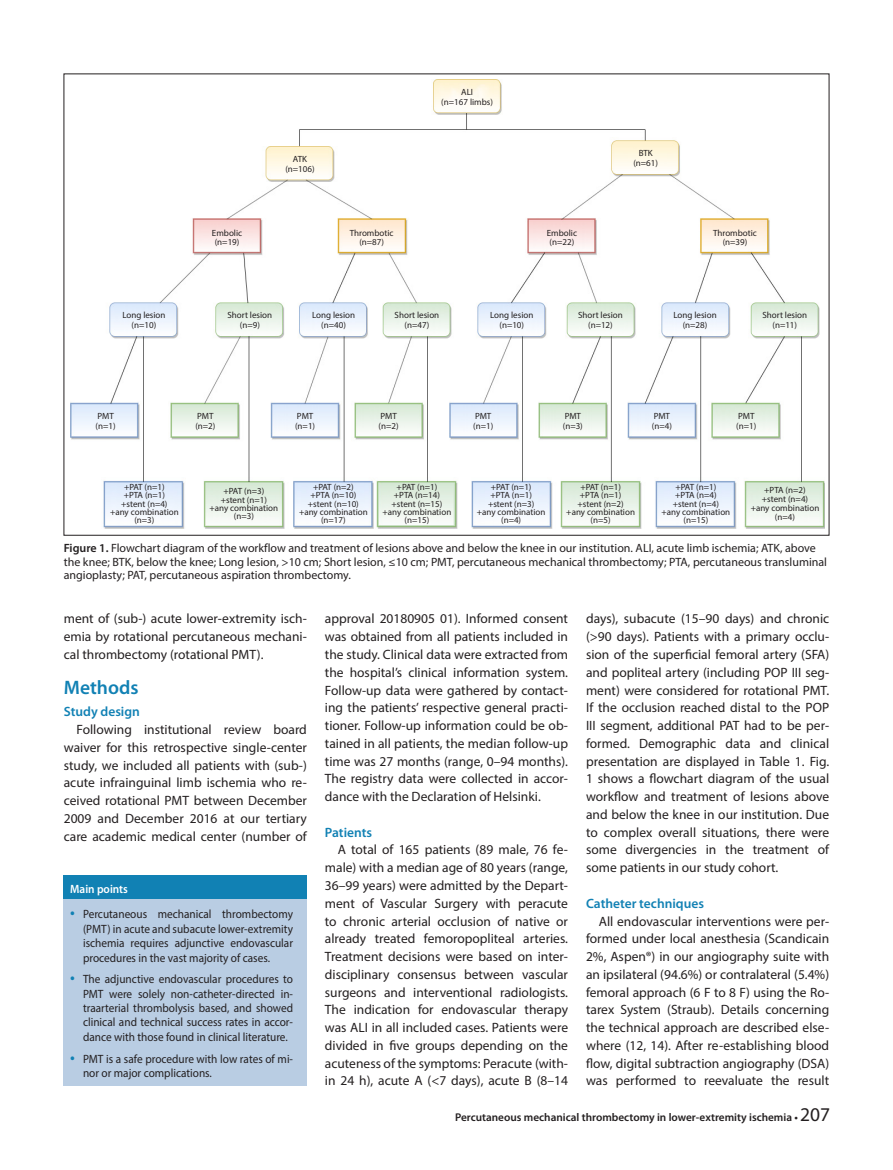
<style>
.page{position:relative;width:893px;height:1170px;background:#fff}
.page>*{position:absolute;margin:0;border:0;box-sizing:border-box;transform-origin:0 0}
.t1{font:600 19.5px "Myriad Pro";color:#1181b4}
.t2{font:13.5px/17.7px "Myriad Pro";color:#231f20;text-align:justify}
.t3{font:600 13.5px "Myriad Pro";color:#1181b4}
.t4{font:12px/14.4px "Myriad Pro";color:#231f20;text-align:justify;scale:.94 1}
.t5{font:12px/13.5px "Myriad Pro";color:#231f20}
.t6{font:600 12px "Myriad Pro";color:#fff;scale:.94 1}
.t7{font:600 11.25px "Myriad Pro";color:#231f20}
.t8{font:9px "Myriad Pro";color:#231f20}
.s1{font-weight:600}
.s2{font-size:18px;color:#1181b4}
.s3{font-weight:400;font-size:19.5px}
</style>
<div class="page">
<div style="left:63px;top:875px;width:244px;height:210px;background:#b9cde3"></div>
<div style="left:63px;top:875px;width:244px;height:24px;background:#1181b4"></div>
<img style="left:71px;top:80px;width:754px;height:448px">
<p class="t8" style="left:122px;top:309px;width:45px">Long lesion</p>
<p class="t8" style="left:132px;top:319px;width:26px">(n=10)</p>
<p class="t8" style="left:212px;top:227px;width:32px">Embolic</p>
<p class="t8" style="left:215px;top:237px;width:26px">(n=19)</p>
<p class="t8" style="left:293px;top:154px;width:16px">ATK</p>
<p class="t8" style="left:285px;top:163px;width:31px">(n=106)</p>
<p class="t8" style="left:350px;top:227px;width:45px">Thrombotic</p>
<p class="t8" style="left:359px;top:237px;width:26px">(n=87)</p>
<p class="t8" style="left:461px;top:87px;width:13px">ALI</p>
<p class="t8" style="left:441px;top:97px;width:53px">(n=167 limbs)</p>
<p class="t8" style="left:547px;top:227px;width:32px">Embolic</p>
<p class="t8" style="left:550px;top:237px;width:26px">(n=22)</p>
<p class="t8" style="left:639px;top:148px;width:16px">BTK</p>
<p class="t8" style="left:633px;top:157px;width:26px">(n=61)</p>
<p class="t8" style="left:713px;top:227px;width:45px">Thrombotic</p>
<p class="t8" style="left:723px;top:237px;width:26px">(n=39)</p>
<p class="t8" style="left:228px;top:309px;width:46px">Short lesion</p>
<p class="t8" style="left:240px;top:319px;width:22px">(n=9)</p>
<p class="t8" style="left:312px;top:309px;width:45px">Long lesion</p>
<p class="t8" style="left:321px;top:319px;width:26px">(n=40)</p>
<p class="t8" style="left:395px;top:309px;width:46px">Short lesion</p>
<p class="t8" style="left:405px;top:319px;width:26px">(n=47)</p>
<p class="t8" style="left:490px;top:309px;width:45px">Long lesion</p>
<p class="t8" style="left:499px;top:319px;width:26px">(n=10)</p>
<p class="t8" style="left:578px;top:309px;width:46px">Short lesion</p>
<p class="t8" style="left:588px;top:319px;width:26px">(n=12)</p>
<p class="t8" style="left:673px;top:309px;width:45px">Long lesion</p>
<p class="t8" style="left:683px;top:319px;width:26px">(n=28)</p>
<p class="t8" style="left:762px;top:309px;width:46px">Short lesion</p>
<p class="t8" style="left:772px;top:319px;width:26px">(n=11)</p>
<p class="t8" style="left:98px;top:411px;width:18px">PMT</p>
<p class="t8" style="left:96px;top:420px;width:22px">(n=1)</p>
<p class="t8" style="left:197px;top:411px;width:18px">PMT</p>
<p class="t8" style="left:195px;top:420px;width:22px">(n=2)</p>
<p class="t8" style="left:297px;top:411px;width:18px">PMT</p>
<p class="t8" style="left:295px;top:420px;width:22px">(n=1)</p>
<p class="t8" style="left:381px;top:411px;width:18px">PMT</p>
<p class="t8" style="left:379px;top:420px;width:22px">(n=2)</p>
<p class="t8" style="left:124px;top:481px;width:42px">+PAT (n=1)</p>
<p class="t8" style="left:124px;top:490px;width:43px">+PTA (n=1)</p>
<p class="t8" style="left:121px;top:498px;width:48px">+stent (n=4)</p>
<p class="t8" style="left:110px;top:506px;width:70px">+any combination</p>
<p class="t8" style="left:134px;top:514px;width:22px">(n=3)</p>
<p class="t8" style="left:224px;top:486px;width:42px">+PAT (n=3)</p>
<p class="t8" style="left:221px;top:494px;width:48px">+stent (n=1)</p>
<p class="t8" style="left:210px;top:502px;width:70px">+any combination</p>
<p class="t8" style="left:234px;top:510px;width:22px">(n=3)</p>
<p class="t8" style="left:313px;top:481px;width:42px">+PAT (n=2)</p>
<p class="t8" style="left:310px;top:490px;width:48px">+PTA (n=10)</p>
<p class="t8" style="left:308px;top:498px;width:52px">+stent (n=10)</p>
<p class="t8" style="left:299px;top:506px;width:70px">+any combination</p>
<p class="t8" style="left:321px;top:514px;width:26px">(n=17)</p>
<p class="t8" style="left:397px;top:481px;width:42px">+PAT (n=1)</p>
<p class="t8" style="left:394px;top:490px;width:48px">+PTA (n=14)</p>
<p class="t8" style="left:391px;top:498px;width:52px">+stent (n=15)</p>
<p class="t8" style="left:383px;top:506px;width:70px">+any combination</p>
<p class="t8" style="left:405px;top:514px;width:26px">(n=15)</p>
<p class="t8" style="left:475px;top:411px;width:18px">PMT</p>
<p class="t8" style="left:473px;top:420px;width:22px">(n=1)</p>
<p class="t8" style="left:565px;top:411px;width:18px">PMT</p>
<p class="t8" style="left:563px;top:420px;width:22px">(n=3)</p>
<p class="t8" style="left:654px;top:411px;width:18px">PMT</p>
<p class="t8" style="left:652px;top:420px;width:22px">(n=4)</p>
<p class="t8" style="left:738px;top:411px;width:18px">PMT</p>
<p class="t8" style="left:736px;top:420px;width:22px">(n=1)</p>
<p class="t8" style="left:491px;top:481px;width:42px">+PAT (n=1)</p>
<p class="t8" style="left:490px;top:490px;width:43px">+PTA (n=1)</p>
<p class="t8" style="left:488px;top:498px;width:48px">+stent (n=3)</p>
<p class="t8" style="left:477px;top:506px;width:70px">+any combination</p>
<p class="t8" style="left:501px;top:514px;width:22px">(n=4)</p>
<p class="t8" style="left:580px;top:481px;width:42px">+PAT (n=1)</p>
<p class="t8" style="left:580px;top:490px;width:43px">+PTA (n=1)</p>
<p class="t8" style="left:577px;top:498px;width:48px">+stent (n=2)</p>
<p class="t8" style="left:566px;top:506px;width:70px">+any combination</p>
<p class="t8" style="left:591px;top:514px;width:22px">(n=5)</p>
<p class="t8" style="left:676px;top:481px;width:42px">+PAT (n=1)</p>
<p class="t8" style="left:675px;top:490px;width:43px">+PTA (n=4)</p>
<p class="t8" style="left:673px;top:498px;width:48px">+stent (n=4)</p>
<p class="t8" style="left:662px;top:506px;width:70px">+any combination</p>
<p class="t8" style="left:684px;top:514px;width:26px">(n=15)</p>
<p class="t8" style="left:764px;top:484px;width:43px">+PTA (n=2)</p>
<p class="t8" style="left:762px;top:493px;width:48px">+stent (n=4)</p>
<p class="t8" style="left:751px;top:502px;width:70px">+any combination</p>
<p class="t8" style="left:775px;top:511px;width:22px">(n=4)</p>
<p class="t5" style="left:64px;top:541px;width:765px"><span class="s1">Figure 1.</span> Flowchart diagram of the workflow and treatment of lesions above and below the knee in our institution. ALI, acute limb ischemia; ATK, above the knee; BTK, below the knee; Long lesion, &gt;10 cm; Short lesion, ≤10 cm; PMT, percutaneous mechanical thrombectomy; PTA, percutaneous transluminal angioplasty; PAT, percutaneous aspiration thrombectomy.</p>
<p class="t2" style="left:64px;top:609px;width:245px">ment of (sub-) acute lower-extremity isch&shy;emia by rotational percutaneous mechani&shy;cal thrombectomy (rotational PMT).</p>
<p class="t1" style="left:64px;top:675px;width:76px">Methods</p>
<p class="t3" style="left:64px;top:703px;width:78px">Study design</p>
<p class="t2" style="left:64px;top:720px;width:245px;text-indent:13px">Following institutional review board waiver for this retrospective single-center study, we included all patients with (sub-) acute infrainguinal limb ischemia who re&shy;ceived rotational PMT between December 2009 and December 2016 at our tertiary care academic medical center (number of</p>
<p class="t6" style="left:70px;top:880px;width:63px">Main points</p>
<p class="t4" style="left:83px;top:906px;width:225px;text-indent:-13px"><span class="s2">•</span> Percutaneous mechanical thrombectomy (PMT) in acute and subacute lower-extremity ischemia requires adjunctive endovascular procedures in the vast majority of cases.</p>
<p class="t4" style="left:83px;top:971px;width:225px;text-indent:-13px"><span class="s2">•</span> The adjunctive endovascular procedures to PMT were solely non-catheter-directed in&shy;traarterial thrombolysis based, and showed clinical and technical success rates in accor&shy;dance with those found in clinical literature.</p>
<p class="t4" style="left:83px;top:1050px;width:225px;text-indent:-13px"><span class="s2">•</span> PMT is a safe procedure with low rates of mi&shy;nor or major complications.</p>
<p class="t2" style="left:325px;top:609px;width:245px">approval 20180905 01). Informed consent was obtained from all patients included in the study. Clinical data were extracted from the hospital’s clinical information system.<br>Follow-up data were gathered by contact&shy;ing the patients’ respective general practi&shy;tioner. Follow-up information could be ob&shy;tained in all patients, the median follow-up time was 27 months (range, 0–94 months).<br>The registry data were collected in accor&shy;dance with the Declaration of Helsinki.</p>
<p class="t3" style="left:325px;top:823px;width:49px">Patients</p>
<p class="t2" style="left:325px;top:840px;width:245px;text-indent:13px">A total of 165 patients (89 male, 76 fe&shy;male) with a median age of 80 years (range, 36–99 years) were admitted by the Depart&shy;ment of Vascular Surgery with peracute to chronic arterial occlusion of native or already treated femoropopliteal arteries.<br>Treatment decisions were based on inter&shy;disciplinary consensus between vascular surgeons and interventional radiologists.<br>The indication for endovascular therapy was ALI in all included cases. Patients were divided in five groups depending on the acuteness of the symptoms: Peracute (with&shy;in 24 h), acute A (&lt;7 days), acute B (8–14</p>
<p class="t2" style="left:586px;top:609px;width:245px">days), subacute (15–90 days) and chronic (&gt;90 days). Patients with a primary occlu&shy;sion of the superficial femoral artery (SFA) and popliteal artery (including POP III seg&shy;ment) were considered for rotational PMT.<br>If the occlusion reached distal to the POP III segment, additional PAT had to be per&shy;formed. Demographic data and clinical presentation are displayed in Table 1. Fig.<br>1 shows a flowchart diagram of the usual workflow and treatment of lesions above and below the knee in our institution. Due to complex overall situations, there were some divergencies in the treatment of some patients in our study cohort.</p>
<p class="t3" style="left:586px;top:894px;width:119px">Catheter techniques</p>
<p class="t2" style="left:586px;top:911px;width:245px;text-indent:13px">All endovascular interventions were per&shy;formed under local anesthesia (Scandicain 2%, Aspen®) in our angiography suite with an ipsilateral (94.6%) or contralateral (5.4%) femoral approach (6 F to 8 F) using the Ro&shy;tarex System (Straub). Details concerning the technical approach are described else&shy;where (12, 14). After re-establishing blood flow, digital subtraction angiography (DSA) was performed to reevaluate the result</p>
<p class="t7" style="left:455px;top:1109px;width:377px">Percutaneous mechanical thrombectomy in lower-extremity ischemia • <span class="s3">207</span></p>
</div>
